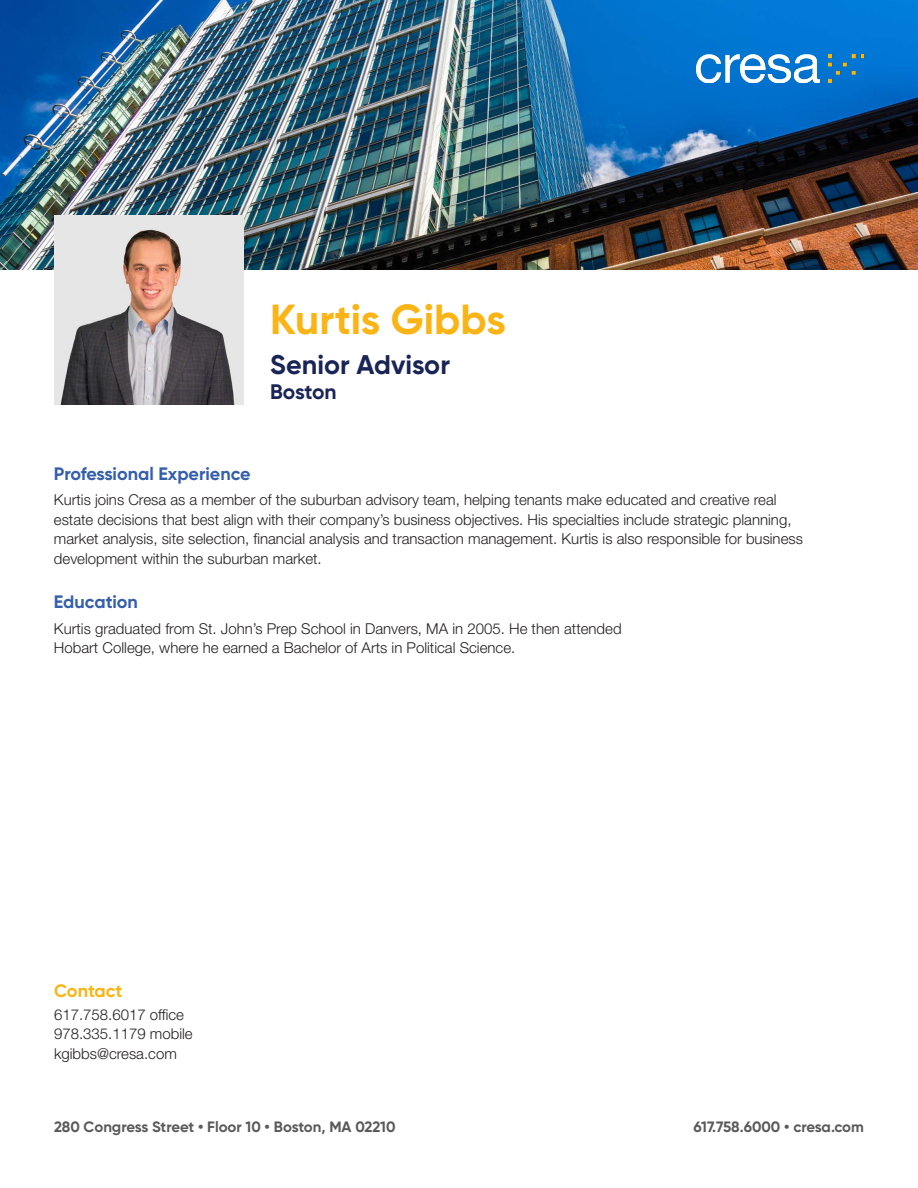
<style>
.page{position:relative;width:918px;height:1188px;background:#fff}
.page>*{position:absolute;margin:0;border:0;box-sizing:border-box;transform-origin:0 0}
.Name{font:700 42px "Gilroy";color:#fbb416}
.t1{font:700 27px "Gilroy";color:#1a2557}
.Office{font:700 21px "Gilroy";letter-spacing:-.01em;color:#1a2557}
.Header-V{font:700 18px "Gilroy";color:#355eab}
.t2{font:700 18px "Gilroy";color:#fbb416}
.Body{font:300 15px/19.5px "Helvetica Neue LT Std";color:#231f20}
.t3{font:700 15px "Gilroy";color:#595a59}
</style>
<div class="page">
<img style="left:0;top:0;width:918px;height:270px">
<img style="left:697px;top:54px;width:167px;height:29px">
<img style="left:54px;top:216px;width:189px;height:189px">
<p class="Name" style="left:270px;top:293px;width:237px">Kurtis Gibbs</p>
<p class="t1" style="left:270px;top:348px;width:181px">Senior Advisor</p>
<p class="Office" style="left:270px;top:379px;width:68px">Boston</p>
<p class="Header-V" style="left:54px;top:462px;width:198px">Professional Experience</p>
<p class="Body" style="left:54px;top:490px;width:750px">Kurtis joins Cresa as a member of the suburban advisory team, helping tenants make educated and creative real estate decisions that best align with their company’s business objectives. His specialties include strategic planning, market analysis, site selection, financial analysis and transaction management. Kurtis is also responsible for business development within the suburban market.</p>
<p class="Header-V" style="left:54px;top:591px;width:86px">Education</p>
<p class="Body" style="left:54px;top:618px;width:569px">Kurtis graduated from St. John’s Prep School in Danvers, MA in 2005. He then attended<br>Hobart College, where he earned a Bachelor of Arts in Political Science.</p>
<p class="t2" style="left:54px;top:980px;width:70px">Contact</p>
<p class="Body" style="left:54px;top:1005px;width:132px">617.758.6017 office</p>
<p class="Body" style="left:54px;top:1024px;width:140px">978.335.1179 mobile</p>
<p class="Body" style="left:54px;top:1044px;width:124px">kgibbs@cresa.com</p>
<p class="t3" style="left:54px;top:1118px;width:343px">280 Congress Street • Floor 10 • Boston, MA 02210</p>
<p class="t3" style="left:694px;top:1118px;width:172px">617.758.6000 • cresa.com</p>
</div>
